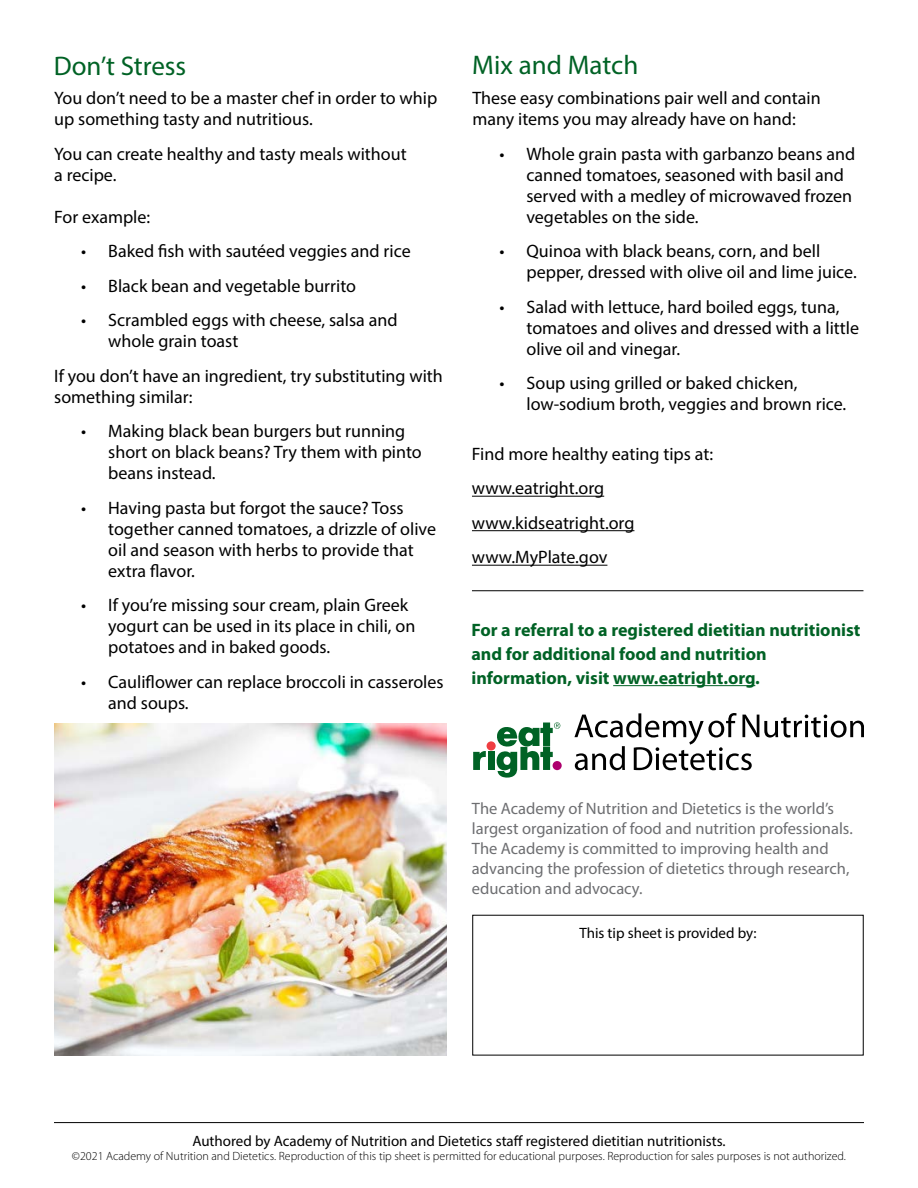
<style>
.page{position:relative;width:918px;height:1188px;background:#fff}
.page>*{position:absolute;margin:0;border:0;box-sizing:border-box;transform-origin:0 0}
.t1{font:27px "Myriad Pro";color:#006225}
.t2{font:18px/21px "Myriad Pro";color:#000}
.t3{font:700 18px/24px "Myriad Pro";color:#006225}
.t4{font:16.5px/19.8px "Myriad Pro";color:#6d6e71}
.t5{font:15px "Myriad Pro";color:#000}
.t6{font:300 12px "Myriad Pro";color:#000}
</style>
<div class="page">
<hr style="left:472px;top:496px;width:132px;height:1px;background:#000">
<hr style="left:472px;top:530px;width:162px;height:1px;background:#000">
<hr style="left:472px;top:565px;width:135px;height:1px;background:#000">
<img style="left:54px;top:724px;width:392px;height:331px">
<hr style="left:613px;top:685px;width:142px;height:1px;background:#006225">
<hr style="left:472px;top:590px;width:391px;height:1px;background:#000">
<div style="left:487px;top:741px;width:9px;height:10px;background:#ef3e42;border-radius:50%"></div>
<svg style="left:553px;top:761px;width:9px;height:9px"></svg>
<svg style="left:473px;top:751px;width:13px;height:19px"></svg>
<div style="left:488px;top:752px;width:7px;height:18px;background:#006225"></div>
<svg style="left:496px;top:722px;width:64px;height:56px"></svg>
<svg style="left:574px;top:713px;width:290px;height:57px"></svg>
<hr style="left:54px;top:1122px;width:810px;height:1px;background:#000">
<h1 class="t1" style="left:54px;top:50px;width:134px">Don’t Stress</h1>
<h1 class="t1" style="left:472px;top:49px;width:168px">Mix and Match</h1>
<p class="t2" style="left:54px;top:87px;width:385px">You don’t need to be a master chef in order to whip up something tasty and nutritious.</p>
<p class="t2" style="left:54px;top:143px;width:354px">You can create healthy and tasty meals without a recipe.</p>
<p class="t2" style="left:54px;top:206px;width:98px">For example:</p>
<p class="t2" style="left:81px;top:240px;width:331px">• Baked fish with sautéed veggies and rice</p>
<p class="t2" style="left:81px;top:275px;width:276px">• Black bean and vegetable burrito</p>
<p class="t2" style="left:108px;top:309px;width:291px;text-indent:-27px">• Scrambled eggs with cheese, salsa and whole grain toast</p>
<p class="t2" style="left:54px;top:365px;width:390px">If you don’t have an ingredient, try substituting with something similar:</p>
<p class="t2" style="left:108px;top:420px;width:315px;text-indent:-27px">• Making black bean burgers but running short on black beans? Try them with pinto beans instead.</p>
<p class="t2" style="left:108px;top:497px;width:329px;text-indent:-27px">• Having pasta but forgot the sauce? Toss together canned tomatoes, a drizzle of olive oil and season with herbs to provide that extra flavor.</p>
<p class="t2" style="left:108px;top:595px;width:309px;text-indent:-27px">• If you’re missing sour cream, plain Greek yogurt can be used in its place in chili, on potatoes and in baked goods.</p>
<p class="t2" style="left:108px;top:671px;width:337px;text-indent:-27px">• Cauliflower can replace broccoli in casseroles and soups.</p>
<p class="t2" style="left:472px;top:87px;width:350px">These easy combinations pair well and contain many items you may already have on hand:</p>
<p class="t2" style="left:526px;top:143px;width:330px;text-indent:-27px">• Whole grain pasta with garbanzo beans and canned tomatoes, seasoned with basil and served with a medley of microwaved frozen vegetables on the side.</p>
<p class="t2" style="left:526px;top:240px;width:332px;text-indent:-27px">• Quinoa with black beans, corn, and bell pepper, dressed with olive oil and lime juice.</p>
<p class="t2" style="left:526px;top:296px;width:334px;text-indent:-27px">• Salad with lettuce, hard boiled eggs, tuna, tomatoes and olives and dressed with a little olive oil and vinegar.</p>
<p class="t2" style="left:526px;top:372px;width:321px;text-indent:-27px">• Soup using grilled or baked chicken, low-sodium broth, veggies and brown rice.</p>
<p class="t2" style="left:472px;top:436px;width:243px;line-height:34.5px">Find more healthy eating tips at: www.eatright.org www.kidseatright.org www.MyPlate.gov</p>
<p class="t3" style="left:471px;top:617px;width:391px">For a referral to a registered dietitian nutritionist and for additional food and nutrition information, visit www.eatright.org.</p>
<p class="t4" style="left:472px;top:799px;width:382px">The Academy of Nutrition and Dietetics is the world’s largest organization of food and nutrition professionals.<br>The Academy is committed to improving health and advancing the profession of dietetics through research, education and advocacy.</p>
<p class="t5" style="left:579px;top:924px;width:179px">This tip sheet is provided by:</p>
<p class="t5" style="left:192px;top:1131px;width:535px">Authored by Academy of Nutrition and Dietetics staff registered dietitian nutritionists.</p>
<p class="t6" style="left:72px;top:1149px;width:776px">©2021 Academy of Nutrition and Dietetics. Reproduction of this tip sheet is permitted for educational purposes. Reproduction for sales purposes is not authorized.</p>
</div>
